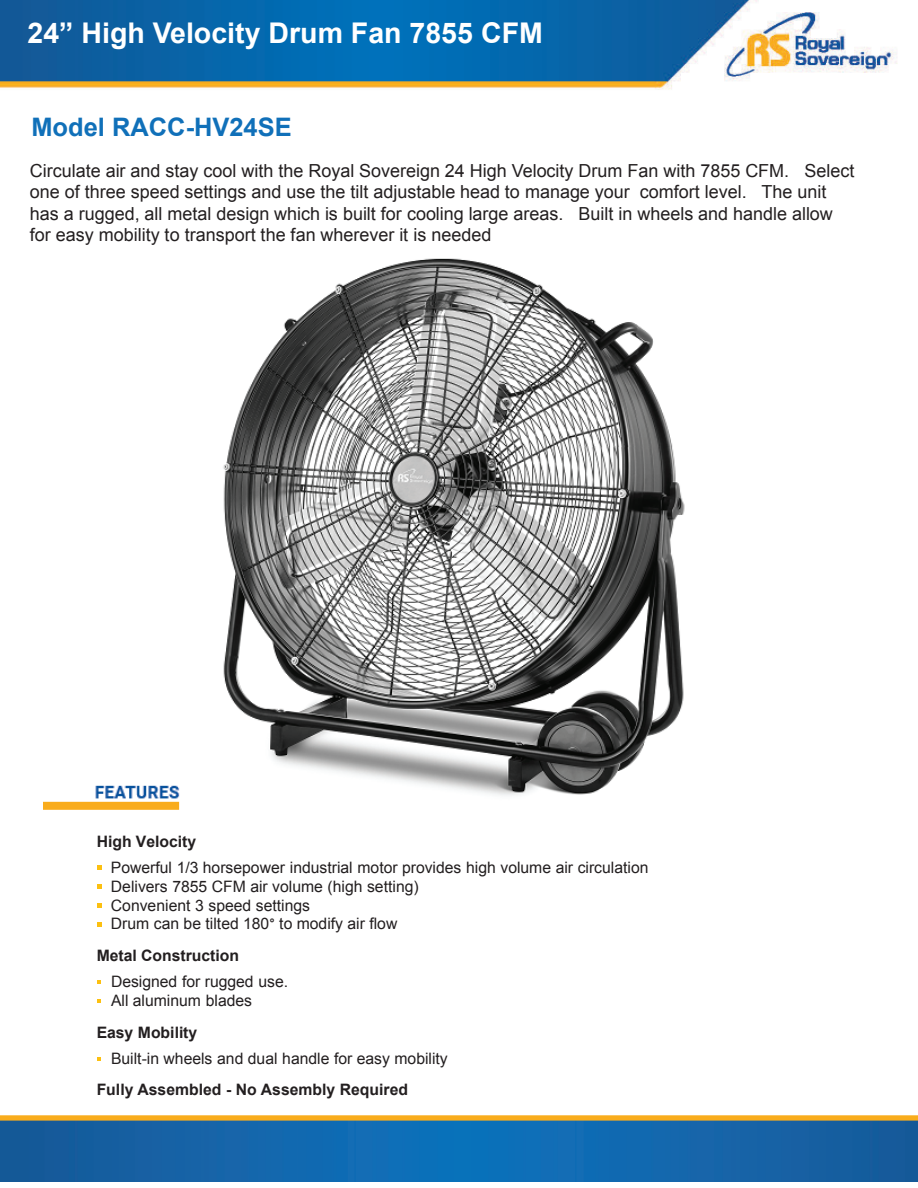
<style>
.page{position:relative;width:918px;height:1188px;background:#fff}
.page>*{position:absolute;margin:0;border:0;box-sizing:border-box;transform-origin:0 0}
.t1{font:700 28.5px "Arial";color:#fff}
.t2{font:700 25.5px "Arial";color:#1070b9}
.t3{font:18px/21.6px "Arial";color:#231f20}
.t4{font:15.75px/18.8px "Arial";color:#231f20}
.t5{font:700 15.75px "Arial";color:#231f20}
.s1{font-family:"Calibri"}
</style>
<div class="page">
<img style="left:0;top:0;width:898px;height:1061px">
<img style="left:0;top:1115px;width:918px;height:67px">
<svg style="left:97px;top:866px;width:5px;height:4px"></svg>
<svg style="left:97px;top:885px;width:5px;height:4px"></svg>
<svg style="left:97px;top:904px;width:5px;height:4px"></svg>
<svg style="left:97px;top:922px;width:5px;height:4px"></svg>
<svg style="left:98px;top:980px;width:3px;height:4px"></svg>
<svg style="left:98px;top:999px;width:3px;height:4px"></svg>
<img style="left:43px;top:771px;width:143px;height:47px">
<img style="left:209px;top:252px;width:505px;height:555px">
<h1 class="t1" style="left:28px;top:14px;width:517px">24” High Velocity Drum Fan 7855 CFM</h1>
<h2 class="t2" style="left:31px;top:110px;width:262px">Model RACC-HV24SE</h2>
<p class="t3" style="left:30px;top:160px;width:826px">Circulate air and stay cool with the Royal Sovereign 24 High Velocity Drum Fan with 7855 CFM. Select one of three speed settings and use the tilt adjustable head to manage your comfort level. The unit has a rugged, all metal design which is built for cooling large areas. Built in wheels and handle allow for easy mobility to transport the fan wherever it is needed</p>
<p class="t5" style="left:97px;top:831px;width:101px">High Velocity</p>
<p class="t4" style="left:111px;top:858px;width:539px">Powerful 1/3 horsepower industrial motor provides high volume air circulation Delivers 7855 CFM air volume (high setting)<br>Convenient 3 speed settings<br>Drum can be tilted 180<span class="s1">°</span> to modify air flow</p>
<p class="t5" style="left:97px;top:945px;width:144px">Metal Construction</p>
<p class="t4" style="left:111px;top:973px;width:179px">Designed for rugged use.<br>All aluminum blades</p>
<p class="t5" style="left:97px;top:1022px;width:102px">Easy Mobility</p>
<p class="t4" style="left:111px;top:1049px;width:338px">Built-in wheels and dual handle for easy mobility</p>
<p class="t5" style="left:97px;top:1079px;width:313px">Fully Assembled - No Assembly Required</p>
</div>
